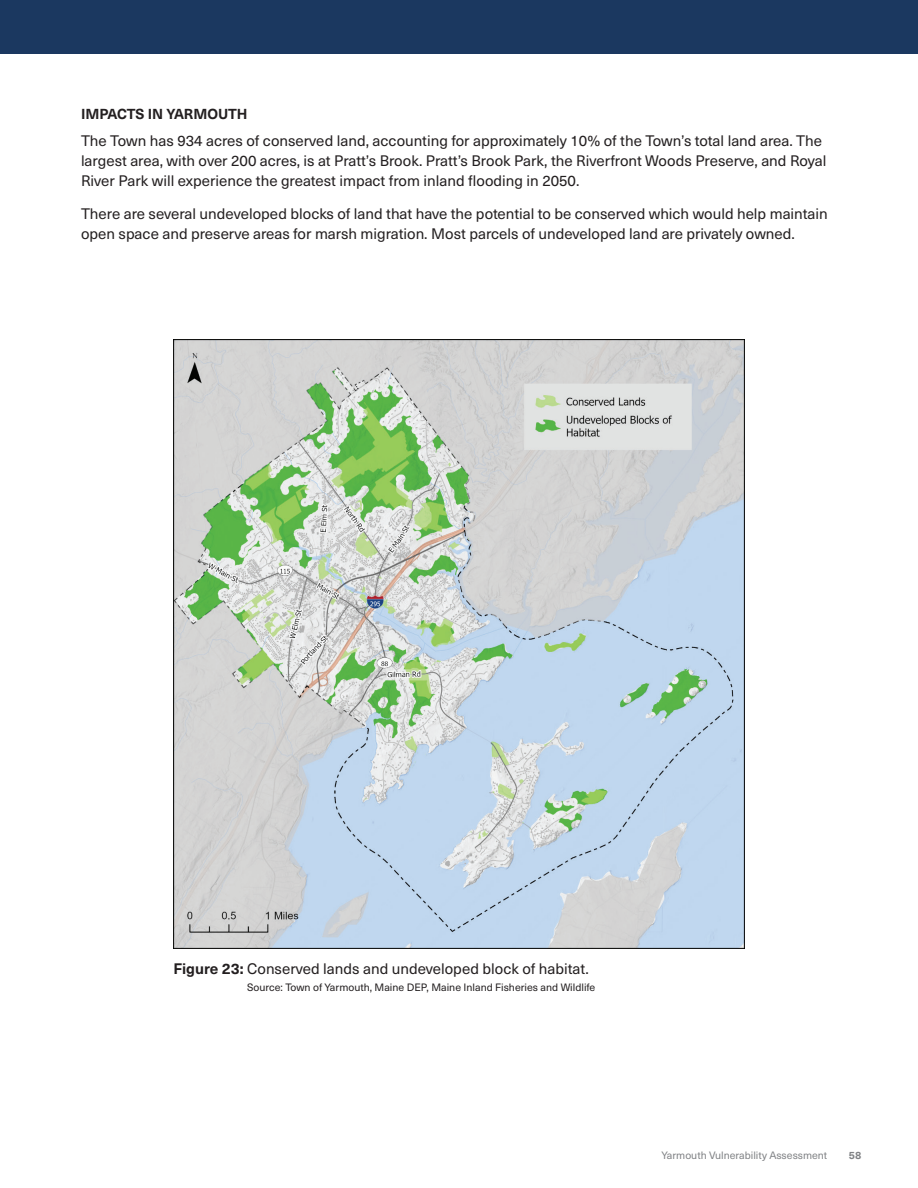
<style>
.page{position:relative;width:918px;height:1188px;background:#fff}
.page>*{position:absolute;margin:0;border:0;box-sizing:border-box;transform-origin:0 0}
.t1{font:15px/20.2px "Neue Haas Unica W1 G";color:#231f20}
.t2{font:700 14.25px "Neue Haas Unica W1 G";letter-spacing:-.01em;color:#231f20}
.t3{font:10.5px "Neue Haas Unica W1 G";color:#231f20}
.t4{font:10.5px "Neue Haas Unica W1 G";color:#808285}
.t5{font:700 10.5px "Neue Haas Unica W1 G";color:#808285}
.s1{font-weight:700}
</style>
<div class="page">
<img style="left:173px;top:340px;width:572px;height:609px">
<div style="left:0;top:0;width:918px;height:54px;background:#1b3860"></div>
<p class="t2" style="left:81px;top:103px;width:168px">IMPACTS IN YARMOUTH</p>
<p class="t1" style="left:81px;top:130px;width:747px">The Town has 934 acres of conserved land, accounting for approximately 10% of the Town’s total land area. The largest area, with over 200 acres, is at Pratt’s Brook. Pratt’s Brook Park, the Riverfront Woods Preserve, and Royal<br>River Park will experience the greatest impact from inland flooding in 2050.</p>
<p class="t1" style="left:81px;top:202px;width:748px">There are several undeveloped blocks of land that have the potential to be conserved which would help maintain open space and preserve areas for marsh migration. Most parcels of undeveloped land are privately owned.</p>
<p class="t1" style="left:173px;top:958px;width:417px"><span class="s1">Figure 23:</span> Conserved lands and undeveloped block of habitat.</p>
<p class="t3" style="left:247px;top:979px;width:350px">Source: Town of Yarmouth, Maine DEP, Maine Inland Fisheries and Wildlife</p>
<p class="t4" style="left:662px;top:1148px;width:167px">Yarmouth Vulnerability Assessment</p>
<p class="t5" style="left:849px;top:1148px;width:14px">58</p>
</div>
